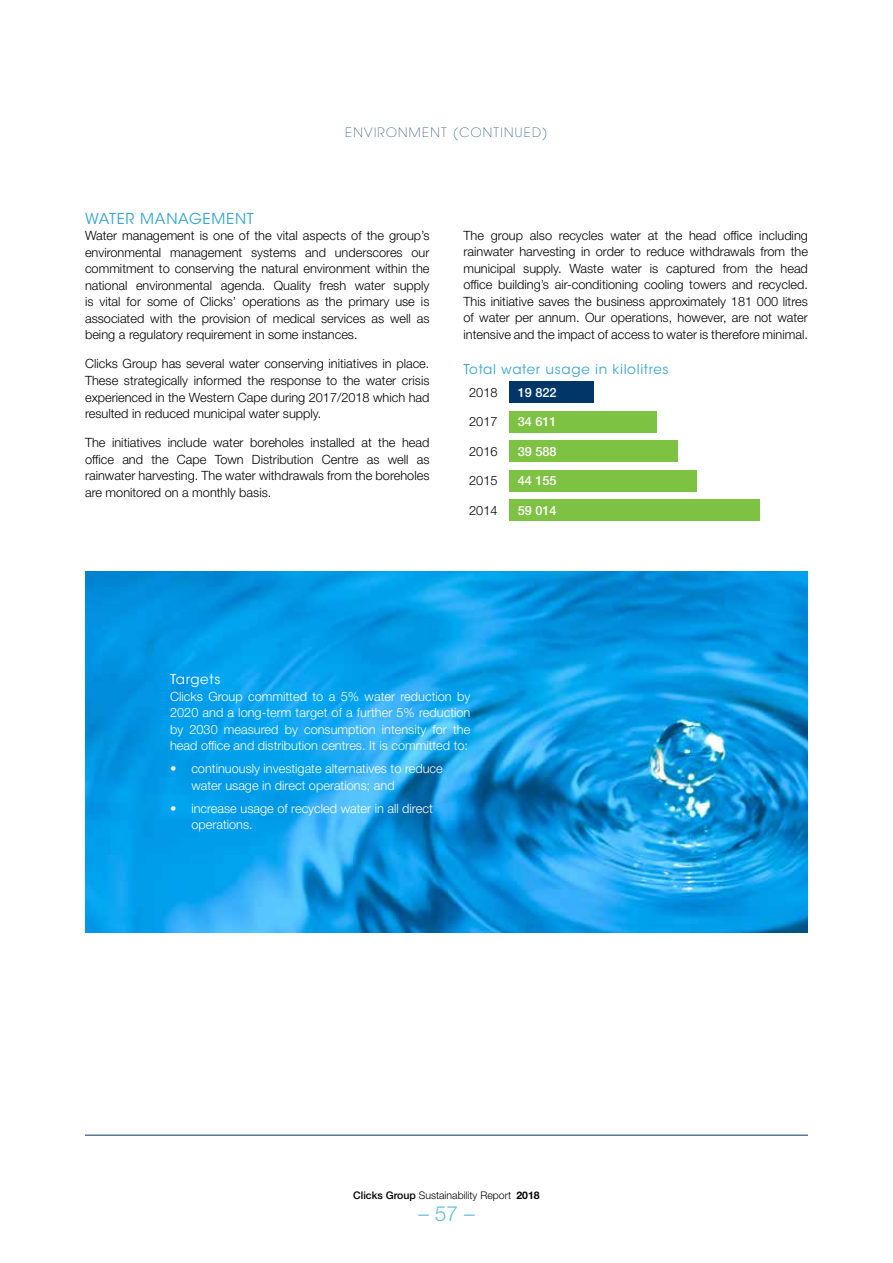
<style>
.page{position:relative;width:893px;height:1263px;background:#fff}
.page>*{position:absolute;margin:0;border:0;box-sizing:border-box;transform-origin:0 0}
.t1{font:300 21px "Helvetica Neue LT Std";color:#64bde1}
.t2{font:15px "ITC Avant Garde Std";letter-spacing:.05em;color:#3aa7cd}
.t3{font:13.5px "ITC Avant Garde Std";letter-spacing:.05em;color:#3aa7cd}
.t4{font:13.5px "ITC Avant Garde Std";letter-spacing:.05em;color:#fff}
.t5{font:300 12.75px/16.5px "Helvetica Neue LT Std";color:#000;text-align:justify}
.t6{font:300 12.75px/16.5px "Helvetica Neue LT Std";color:#fff}
.t7{font:500 12.75px "Helvetica Neue LT Std";color:#fff}
.t8{font:200 12.75px "ITC Avant Garde Std";letter-spacing:.1em;color:#003768}
.t9{font:300 10.5px "Helvetica Neue LT Std";color:#000}
.s1{font-weight:500}
.s2{font-weight:700}
</style>
<div class="page">
<div style="left:509px;top:441px;width:169px;height:21px;background:#7dc242"></div>
<div style="left:509px;top:411px;width:147px;height:21px;background:#7dc242"></div>
<div style="left:509px;top:382px;width:84px;height:21px;background:#003768"></div>
<div style="left:509px;top:470px;width:188px;height:21px;background:#7dc242"></div>
<div style="left:509px;top:500px;width:251px;height:21px;background:#7dc242"></div>
<img style="left:85px;top:571px;width:723px;height:362px">
<hr style="left:85px;top:1135px;width:723px;height:1px;background:#003768">
<p class="t8" style="left:345px;top:125px;width:136px">ENVIRONM ENT (CONTINUED</p>
<p class="t8" style="left:542px;top:125px;width:7px">)</p>
<p class="t2" style="left:85px;top:209px;width:12px">Wat</p>
<p class="t2" style="left:117px;top:209px;width:51px">er manag</p>
<p class="t2" style="left:203px;top:209px;width:43px">ement</p>
<p class="t5" style="left:85px;top:227px;width:346px">Water management is one of the vital aspects of the group’s environmental management systems and underscores our commitment to conserving the natural environment within the national environmental agenda. Quality fresh water supply is vital for some of Clicks’ operations as the primary use is associated with the provision of medical services as well as being a regulatory requirement in some instances.</p>
<p class="t5" style="left:85px;top:355px;width:346px">Clicks Group has several water conserving initiatives in place.<br>These strategically informed the response to the water crisis experienced in the Western Cape during 2017/2018 which had resulted in reduced municipal water supply.</p>
<p class="t5" style="left:85px;top:434px;width:346px">The initiatives include water boreholes installed at the head office and the Cape Town Distribution Centre as well as rainwater harvesting. The water withdrawals from the boreholes are monitored on a monthly basis.</p>
<p class="t5" style="left:463px;top:227px;width:346px">The group also recycles water at the head office including rainwater harvesting in order to reduce withdrawals from the municipal supply. Waste water is captured from the head office building’s air-conditioning cooling towers and recycled.<br>This initiative saves the business approximately 181 000 litres of water per annum. Our operations, however, are not water intensive and the impact of access to water is therefore minimal.</p>
<p class="t3" style="left:463px;top:361px;width:207px">Total water usage in kilolitres</p>
<p class="t5" style="left:469px;top:384px;width:30px">2018</p>
<p class="t5" style="left:469px;top:413px;width:30px">2017</p>
<p class="t7" style="left:518px;top:385px;width:40px">19 822</p>
<p class="t7" style="left:518px;top:414px;width:40px">34 611</p>
<p class="t5" style="left:469px;top:443px;width:30px">2016</p>
<p class="t7" style="left:518px;top:444px;width:40px">39 588</p>
<p class="t5" style="left:469px;top:472px;width:30px">2015</p>
<p class="t7" style="left:518px;top:473px;width:40px">44 155</p>
<p class="t5" style="left:469px;top:502px;width:30px">2014</p>
<p class="t7" style="left:518px;top:503px;width:40px">59 014</p>
<p class="t4" style="left:170px;top:671px;width:52px">Targets</p>
<p class="t6" style="left:170px;top:688px;width:302px;text-align:justify">Clicks Group committed to a 5% water reduction by 2020 and a long-term target of a further 5% reduction by 2030 measured by consumption intensity for the head office and distribution centres. It is committed to:</p>
<p class="t6" style="left:191px;top:760px;width:253px;text-indent:-21px">• continuously investigate alternatives to reduce water usage in direct operations; and</p>
<p class="t6" style="left:191px;top:799px;width:243px;text-indent:-21px">• increase usage of recycled water in all direct operations.</p>
<p class="t9" style="left:353px;top:1189px;width:188px"><span class="s1">Clicks Group</span> Sustainability Report <span class="s2">2018</span></p>
<h1 class="t1" style="left:418px;top:1200px;width:58px">– 57 –</h1>
</div>
